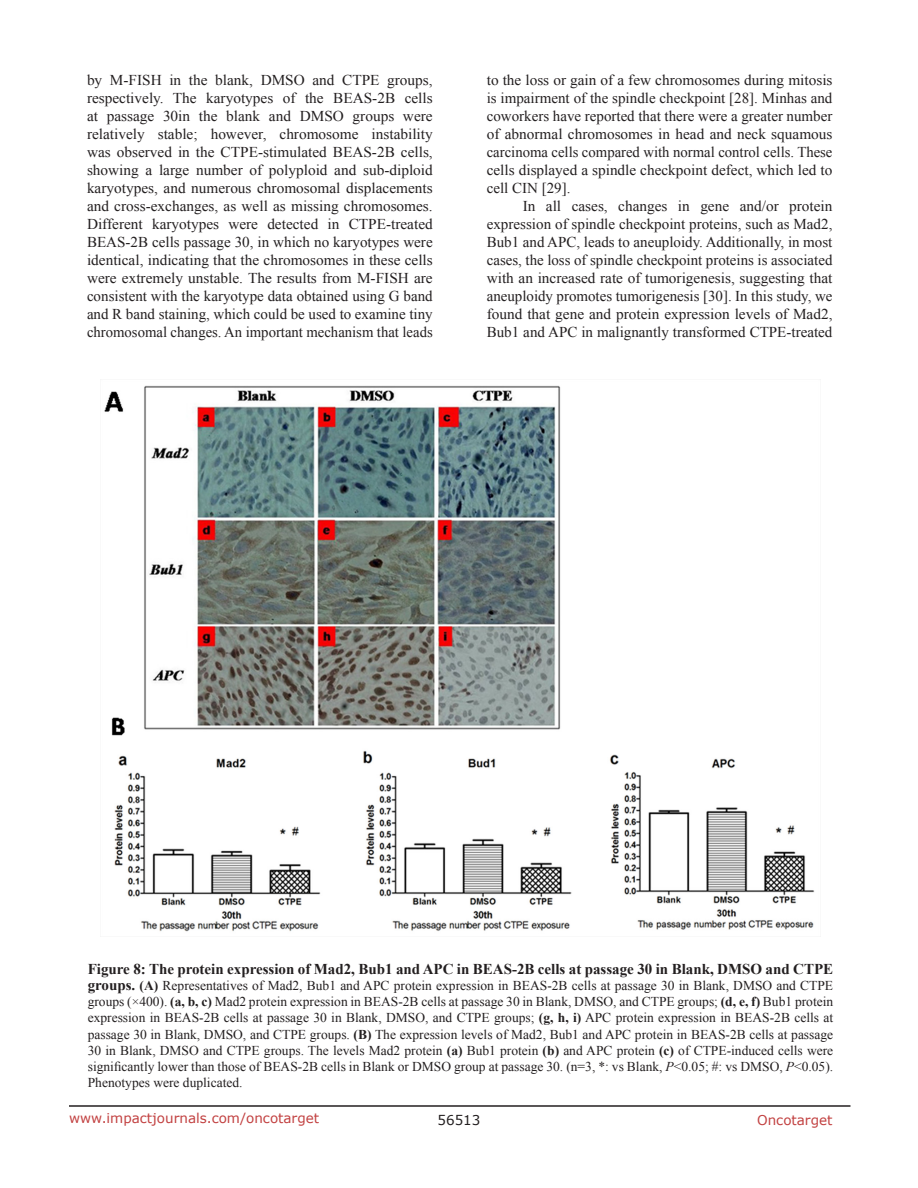
<style>
.page{position:relative;width:918px;height:1188px;background:#fff}
.page>*{position:absolute;margin:0;border:0;box-sizing:border-box;transform-origin:0 0}
.BodyText{font:15px/18px "Times New Roman";color:#231f20;text-align:justify}
.figuretext{font:700 15px "Times New Roman";color:#231f20}
.figuretext-2{font:13.5px/16.2px "Times New Roman";color:#231f20;text-align:justify}
.t1{font:13.5px "Verdana";color:#c24141}
.t2{font:13.5px "Verdana";color:#231f20}
.s1{font-weight:700;font-size:15px}
.s2{font-weight:700}
.s3{font-style:italic}
</style>
<div class="page">
<hr style="left:69px;top:1105px;width:781px;height:2px;background:#231f20">
<img style="left:104px;top:385px;width:711px;height:547px">
<p class="BodyText" style="left:87px;top:71px;width:347px">by M-FISH in the blank, DMSO and CTPE groups, respectively. The karyotypes of the BEAS-2B cells at passage 30in the blank and DMSO groups were relatively stable; however, chromosome instability was observed in the CTPE-stimulated BEAS-2B cells, showing a large number of polyploid and sub-diploid karyotypes, and numerous chromosomal displacements and cross-exchanges, as well as missing chromosomes.<br>Different karyotypes were detected in CTPE-treated BEAS-2B cells passage 30, in which no karyotypes were identical, indicating that the chromosomes in these cells were extremely unstable. The results from M-FISH are consistent with the karyotype data obtained using G band and R band staining, which could be used to examine tiny chromosomal changes. An important mechanism that leads</p>
<p class="BodyText" style="left:487px;top:71px;width:347px">to the loss or gain of a few chromosomes during mitosis is impairment of the spindle checkpoint [28]. Minhas and coworkers have reported that there were a greater number of abnormal chromosomes in head and neck squamous carcinoma cells compared with normal control cells. These cells displayed a spindle checkpoint defect, which led to cell CIN [29].</p>
<p class="BodyText" style="left:487px;top:197px;width:347px;text-indent:36px">In all cases, changes in gene and/or protein expression of spindle checkpoint proteins, such as Mad2, Bub1 and APC, leads to aneuploidy. Additionally, in most cases, the loss of spindle checkpoint proteins is associated with an increased rate of tumorigenesis, suggesting that aneuploidy promotes tumorigenesis [30]. In this study, we found that gene and protein expression levels of Mad2, Bub1 and APC in malignantly transformed CTPE-treated</p>
<p class="figuretext" style="left:88px;top:958px;width:747px">Figure 8: The protein expression of Mad2, Bub1 and APC in BEAS-2B cells at passage 30 in Blank, DMSO and CTPE</p>
<p class="figuretext-2" style="left:88px;top:977px;width:747px"><span class="s1">groups.</span> <span class="s2">(A)</span> Representatives of Mad2, Bub1 and APC protein expression in BEAS-2B cells at passage 30 in Blank, DMSO and CTPE groups (×400). <span class="s2">(a, b, c)</span> Mad2 protein expression in BEAS-2B cells at passage 30 in Blank, DMSO, and CTPE groups; <span class="s2">(d, e, f)</span> Bub1 protein expression in BEAS-2B cells at passage 30 in Blank, DMSO, and CTPE groups; <span class="s2">(g, h, i)</span> APC protein expression in BEAS-2B cells at passage 30 in Blank, DMSO, and CTPE groups. <span class="s2">(B)</span> The expression levels of Mad2, Bub1 and APC protein in BEAS-2B cells at passage 30 in Blank, DMSO and CTPE groups. The levels Mad2 protein <span class="s2">(a)</span> Bub1 protein <span class="s2">(b)</span> and APC protein <span class="s2">(c)</span> of CTPE-induced cells were significantly lower than those of BEAS-2B cells in Blank or DMSO group at passage 30. (n=3, *: vs Blank, <span class="s3">P</span>&lt;0.05; #: vs DMSO, <span class="s3">P</span>&lt;0.05).<br>Phenotypes were duplicated.</p>
<p class="t1" style="left:69px;top:1109px;width:252px">www.impactjournals.com/oncotarget</p>
<p class="t2" style="left:438px;top:1111px;width:44px">56513</p>
<p class="t1" style="left:757px;top:1111px;width:77px">Oncotarget</p>
</div>
